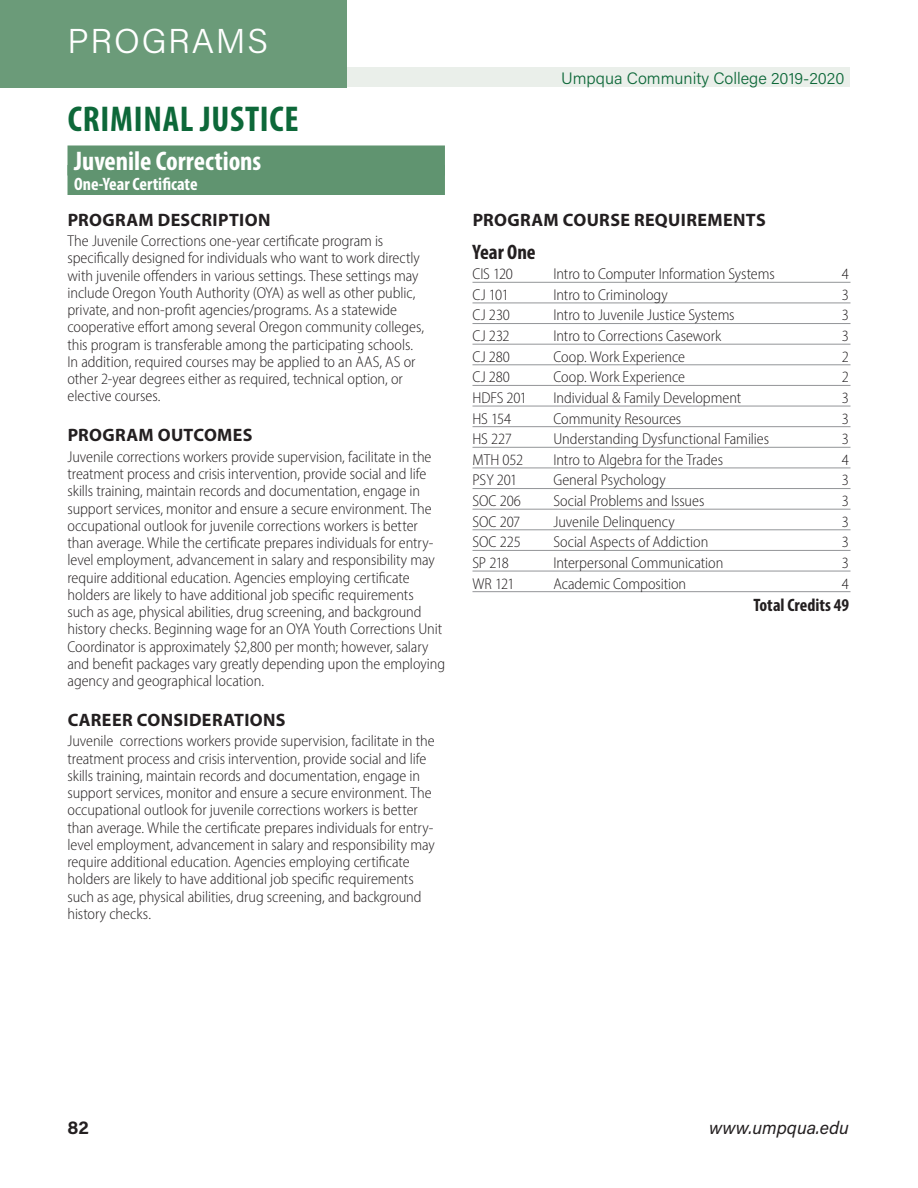
<style>
.page{position:relative;width:918px;height:1188px;background:#fff}
.page>*{position:absolute;margin:0;border:0;box-sizing:border-box;transform-origin:0 0}
.Green_CAPS_HEADS{font:700 condensed 36px "Myriad Pro";letter-spacing:.02em;color:#0d6839}
.t1{font:300 34.5px "Acumin Pro";letter-spacing:.05em;color:#fff}
.Heads_white{font:700 condensed 27px "Myriad Pro";color:#fff}
.Year{font:700 condensed 21px "Myriad Pro";color:#231f20}
.Program_Description{font:700 18px "Myriad Pro";letter-spacing:.02em;color:#231f20}
.Text_white{font:700 condensed 18px "Myriad Pro";color:#fff}
.t2{font:italic 18px "Acumin Pro";color:#231f20}
.TABS_subhead{font:700 condensed 18px "Myriad Pro";color:#231f20}
.t3{font:700 18px "Acumin Pro";color:#231f20}
.t4{font:300 16.5px "Acumin Pro";color:#0d6839}
.text{font:300 semi-condensed 15.75px/17.2px "Myriad Pro";letter-spacing:-.005em;color:#231f20}
.RULES_courses{font:300 semi-condensed 15.75px "Myriad Pro";letter-spacing:-.005em;color:#231f20}
</style>
<div class="page">
<div style="left:68px;top:68px;width:782px;height:19px;background:#eaefea"></div>
<div style="left:0;top:0;width:347px;height:87px;background:#6b9b79"></div>
<div style="left:68px;top:145px;width:377px;height:30px;background:#609470"></div>
<div style="left:68px;top:165px;width:377px;height:30px;background:#609470"></div>
<hr style="left:472px;top:282px;width:378px;height:1px;background:#939598">
<hr style="left:472px;top:303px;width:378px;height:1px;background:#939598">
<hr style="left:472px;top:323px;width:378px;height:1px;background:#939598">
<hr style="left:472px;top:344px;width:378px;height:1px;background:#939598">
<hr style="left:472px;top:364px;width:378px;height:1px;background:#939598">
<hr style="left:472px;top:385px;width:378px;height:1px;background:#939598">
<hr style="left:472px;top:406px;width:378px;height:1px;background:#939598">
<hr style="left:472px;top:426px;width:378px;height:1px;background:#939598">
<hr style="left:472px;top:447px;width:378px;height:1px;background:#939598">
<hr style="left:472px;top:468px;width:378px;height:1px;background:#939598">
<hr style="left:472px;top:488px;width:378px;height:1px;background:#939598">
<hr style="left:472px;top:509px;width:378px;height:1px;background:#939598">
<hr style="left:472px;top:529px;width:378px;height:1px;background:#939598">
<hr style="left:472px;top:550px;width:378px;height:1px;background:#939598">
<hr style="left:472px;top:571px;width:378px;height:1px;background:#939598">
<hr style="left:472px;top:591px;width:378px;height:1px;background:#939598">
<h2 class="t1" style="left:68px;top:18px;width:202px">PROGRAMS</h2>
<p class="Green_CAPS_HEADS" style="left:68px;top:97px;width:232px">CRIMINAL JUSTICE</p>
<p class="Heads_white" style="left:74px;top:144px;width:189px">Juvenile Corrections</p>
<p class="Text_white" style="left:74px;top:172px;width:125px">One-Year Certificate</p>
<p class="Program_Description" style="left:68px;top:208px;width:204px">PROGRAM DESCRIPTION</p>
<p class="text" style="left:68px;top:232px;width:358px">The Juvenile Corrections one-year certificate program is specifically designed for individuals who want to work directly with juvenile offenders in various settings. These settings may include Oregon Youth Authority (OYA) as well as other public, private, and non-profit agencies/programs. As a statewide cooperative effort among several Oregon community colleges, this program is transferable among the participating schools.<br>In addition, required courses may be applied to an AAS, AS or other 2-year degrees either as required, technical option, or elective courses.</p>
<p class="Program_Description" style="left:68px;top:423px;width:186px">PROGRAM OUTCOMES</p>
<p class="text" style="left:68px;top:448px;width:379px">Juvenile corrections workers provide supervision, facilitate in the treatment process and crisis intervention, provide social and life skills training, maintain records and documentation, engage in support services, monitor and ensure a secure environment. The occupational outlook for juvenile corrections workers is better than average. While the certificate prepares individuals for entry&shy;level employment, advancement in salary and responsibility may require additional education. Agencies employing certificate holders are likely to have additional job specific requirements<br>such as age, physical abilities, drug screening, and background history checks. Beginning wage for an OYA Youth Corrections Unit Coordinator is approximately $2,800 per month; however, salary and benefit packages vary greatly depending upon the employing agency and geographical location.</p>
<p class="Program_Description" style="left:68px;top:708px;width:219px">CAREER CONSIDERATIONS</p>
<p class="text" style="left:68px;top:732px;width:369px">Juvenile corrections workers provide supervision, facilitate in the treatment process and crisis intervention, provide social and life skills training, maintain records and documentation, engage in support services, monitor and ensure a secure environment. The occupational outlook for juvenile corrections workers is better than average. While the certificate prepares individuals for entry&shy;level employment, advancement in salary and responsibility may require additional education. Agencies employing certificate holders are likely to have additional job specific requirements such as age, physical abilities, drug screening, and background history checks.</p>
<p class="t4" style="left:561px;top:67px;width:285px">Umpqua Community College 2019-2020</p>
<p class="Program_Description" style="left:473px;top:208px;width:295px">PROGRAM COURSE REQUIREMENTS</p>
<p class="Year" style="left:472px;top:238px;width:65px">Year One</p>
<p class="RULES_courses" style="left:472px;top:265px;width:42px">CIS 120</p>
<p class="RULES_courses" style="left:554px;top:265px;width:223px">Intro to Computer Information Systems</p>
<p class="RULES_courses" style="left:842px;top:265px;width:9px">4</p>
<p class="RULES_courses" style="left:472px;top:285px;width:38px">CJ 101</p>
<p class="RULES_courses" style="left:554px;top:285px;width:116px">Intro to Criminology</p>
<p class="RULES_courses" style="left:842px;top:285px;width:9px">3</p>
<p class="RULES_courses" style="left:472px;top:306px;width:39px">CJ 230</p>
<p class="RULES_courses" style="left:554px;top:306px;width:183px">Intro to Juvenile Justice Systems</p>
<p class="RULES_courses" style="left:842px;top:306px;width:9px">3</p>
<p class="RULES_courses" style="left:472px;top:326px;width:39px">CJ 232</p>
<p class="RULES_courses" style="left:554px;top:326px;width:169px">Intro to Corrections Casework</p>
<p class="RULES_courses" style="left:842px;top:326px;width:9px">3</p>
<p class="RULES_courses" style="left:472px;top:347px;width:39px">CJ 280</p>
<p class="RULES_courses" style="left:554px;top:347px;width:133px">Coop. Work Experience</p>
<p class="RULES_courses" style="left:842px;top:347px;width:9px">2</p>
<p class="RULES_courses" style="left:472px;top:368px;width:39px">CJ 280</p>
<p class="RULES_courses" style="left:554px;top:368px;width:133px">Coop. Work Experience</p>
<p class="RULES_courses" style="left:842px;top:368px;width:9px">2</p>
<p class="RULES_courses" style="left:472px;top:388px;width:56px">HDFS 201</p>
<p class="RULES_courses" style="left:554px;top:388px;width:189px">Individual &amp; Family Development</p>
<p class="RULES_courses" style="left:842px;top:388px;width:9px">3</p>
<p class="RULES_courses" style="left:472px;top:409px;width:40px">HS 154</p>
<p class="RULES_courses" style="left:554px;top:409px;width:129px">Community Resources</p>
<p class="RULES_courses" style="left:842px;top:409px;width:9px">3</p>
<p class="RULES_courses" style="left:472px;top:430px;width:41px">HS 227</p>
<p class="RULES_courses" style="left:554px;top:430px;width:217px">Understanding Dysfunctional Families</p>
<p class="RULES_courses" style="left:842px;top:430px;width:9px">3</p>
<p class="RULES_courses" style="left:472px;top:450px;width:52px">MTH 052</p>
<p class="RULES_courses" style="left:554px;top:450px;width:171px">Intro to Algebra for the Trades</p>
<p class="RULES_courses" style="left:842px;top:450px;width:9px">4</p>
<p class="RULES_courses" style="left:472px;top:471px;width:46px">PSY 201</p>
<p class="RULES_courses" style="left:554px;top:471px;width:114px">General Psychology</p>
<p class="RULES_courses" style="left:842px;top:471px;width:9px">3</p>
<p class="RULES_courses" style="left:472px;top:491px;width:50px">SOC 206</p>
<p class="RULES_courses" style="left:554px;top:491px;width:152px">Social Problems and Issues</p>
<p class="RULES_courses" style="left:842px;top:491px;width:9px">3</p>
<p class="RULES_courses" style="left:472px;top:512px;width:49px">SOC 207</p>
<p class="RULES_courses" style="left:554px;top:512px;width:123px">Juvenile Delinquency</p>
<p class="RULES_courses" style="left:842px;top:512px;width:9px">3</p>
<p class="RULES_courses" style="left:472px;top:533px;width:50px">SOC 225</p>
<p class="RULES_courses" style="left:554px;top:533px;width:156px">Social Aspects of Addiction</p>
<p class="RULES_courses" style="left:842px;top:533px;width:9px">3</p>
<p class="RULES_courses" style="left:472px;top:553px;width:38px">SP 218</p>
<p class="RULES_courses" style="left:554px;top:553px;width:171px">Interpersonal Communication</p>
<p class="RULES_courses" style="left:842px;top:553px;width:9px">3</p>
<p class="RULES_courses" style="left:472px;top:574px;width:43px">WR 121</p>
<p class="RULES_courses" style="left:554px;top:574px;width:134px">Academic Composition</p>
<p class="RULES_courses" style="left:842px;top:574px;width:9px">4</p>
<p class="TABS_subhead" style="left:753px;top:594px;width:97px">Total Credits 49</p>
<p class="t3" style="left:68px;top:1115px;width:23px">82</p>
<p class="t2" style="left:709px;top:1115px;width:141px">www.umpqua.edu</p>
</div>
